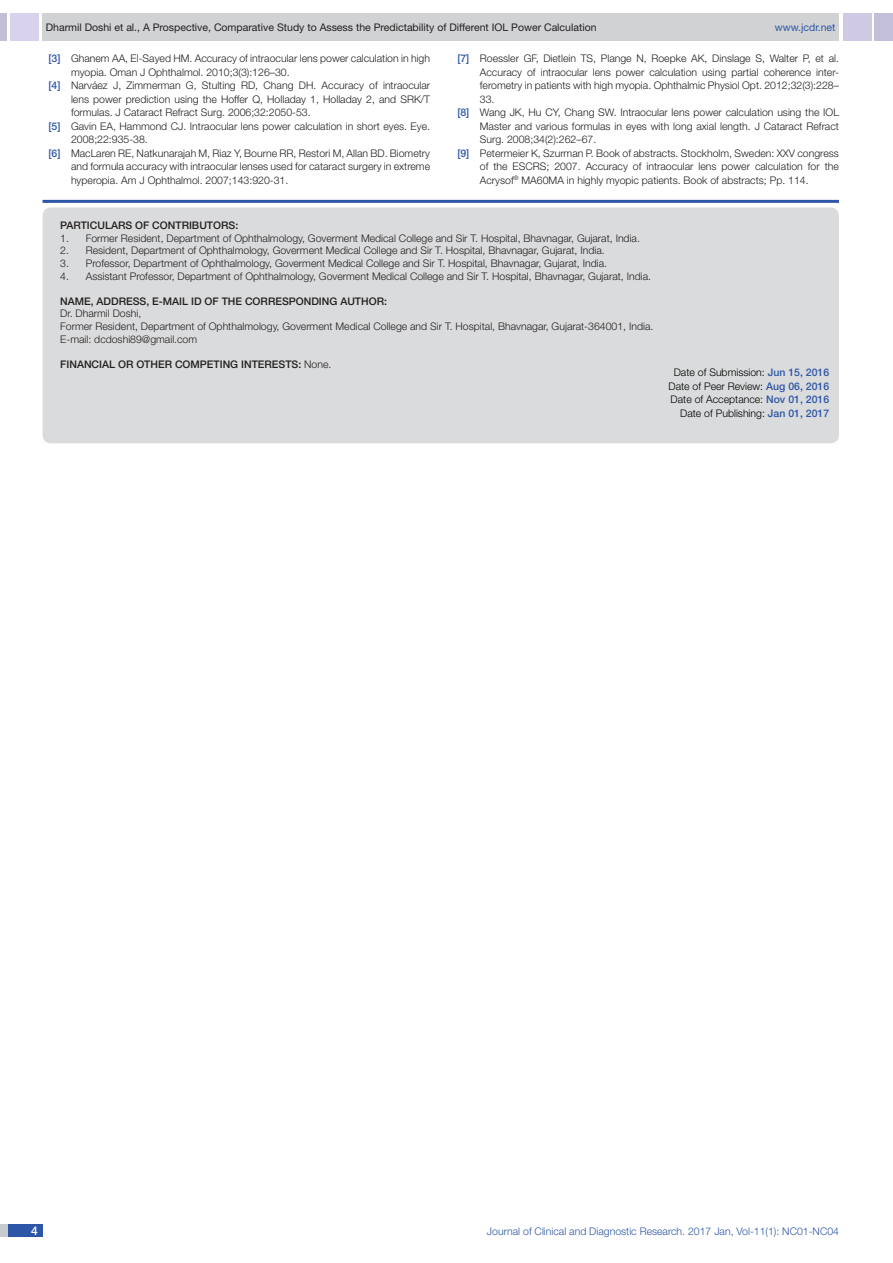
<style>
.page{position:relative;width:893px;height:1263px;background:#fff}
.page>*{position:absolute;margin:0;border:0;box-sizing:border-box;transform-origin:0 0}
.t1{font:500 12px "Helvetica Neue";color:#fff}
.con_particulars{font:300 10.5px "Helvetica Neue";color:#231f20}
.t2{font:300 10.5px "Helvetica Neue";color:#000}
.con_particulars-2{font:500 10.5px "Helvetica Neue";color:#231f20}
.t3{font:10.5px "Helvetica Neue";color:#231f20}
.t4{font:300 10.5px "Helvetica Neue";color:#2d56a6}
.t5{font:10.5px "Helvetica Neue";color:#2d56a6}
.s1{font-weight:500;color:#2d56a6}
.s2{font-weight:500}
</style>
<div class="page">
<div style="left:0;top:13px;width:7px;height:28px;background:#c3bfd8"></div>
<div style="left:10px;top:13px;width:29px;height:28px;background:#d9d2ec"></div>
<div style="left:43px;top:13px;width:796px;height:28px;background:#d1d2d4"></div>
<div style="left:875px;top:13px;width:18px;height:28px;background:#c3bfd8"></div>
<div style="left:843px;top:13px;width:29px;height:28px;background:#cfc9e3"></div>
<div style="left:0;top:1224px;width:43px;height:13px;background:#c7cbcf"></div>
<div style="left:8px;top:1224px;width:35px;height:13px;background:#2d56a6"></div>
<hr style="left:43px;top:200px;width:796px;height:3px;background:#2d56a6">
<div style="left:43px;top:207px;width:796px;height:236px;background:#dadbdc;border-radius:9px"></div>
<p class="t3" style="left:46px;top:21px;width:552px">Dharmil Doshi et al., A Prospective, Comparative Study to Assess the Predictability of Different IOL Power Calculation</p>
<p class="t5" style="left:775px;top:21px;width:62px">www.jcdr.net</p>
<p class="con_particulars" style="left:48px;top:52px;width:383px"><span class="s1">[3]</span> Ghanem AA, El-Sayed HM. Accuracy of intraocular lens power calculation in high</p>
<p class="con_particulars" style="left:71px;top:66px;width:220px">myopia. Oman J Ophthalmol. 2010;3(3):126–30.</p>
<p class="con_particulars" style="left:48px;top:79px;width:383px"><span class="s1">[4]</span> Narváez J, Zimmerman G, Stulting RD, Chang DH. Accuracy of intraocular</p>
<p class="con_particulars" style="left:71px;top:93px;width:361px">lens power prediction using the Hoffer Q, Holladay 1, Holladay 2, and SRK/T</p>
<p class="con_particulars" style="left:71px;top:106px;width:241px">formulas. J Cataract Refract Surg. 2006;32:2050-53.</p>
<p class="con_particulars" style="left:48px;top:120px;width:383px"><span class="s1">[5]</span> Gavin EA, Hammond CJ. Intraocular lens power calculation in short eyes. Eye.</p>
<p class="con_particulars" style="left:71px;top:133px;width:78px">2008;22:935-38.</p>
<p class="con_particulars" style="left:48px;top:147px;width:383px"><span class="s1">[6]</span> MacLaren RE, Natkunarajah M, Riaz Y, Bourne RR, Restori M, Allan BD. Biometry</p>
<p class="con_particulars" style="left:71px;top:160px;width:361px">and formula accuracy with intraocular lenses used for cataract surgery in extreme</p>
<p class="con_particulars" style="left:71px;top:174px;width:219px">hyperopia. Am J Ophthalmol. 2007;143:920-31.</p>
<p class="con_particulars" style="left:457px;top:52px;width:383px"><span class="s1">[7]</span> Roessler GF, Dietlein TS, Plange N, Roepke AK, Dinslage S, Walter P, et al.</p>
<p class="con_particulars" style="left:480px;top:66px;width:359px">Accuracy of intraocular lens power calculation using partial coherence inter-</p>
<p class="con_particulars" style="left:480px;top:79px;width:361px">ferometry in patients with high myopia. Ophthalmic Physiol Opt. 2012;32(3):228–</p>
<p class="con_particulars" style="left:480px;top:93px;width:16px">33.</p>
<p class="con_particulars" style="left:457px;top:106px;width:383px"><span class="s1">[8]</span> Wang JK, Hu CY, Chang SW. Intraocular lens power calculation using the IOL</p>
<p class="con_particulars" style="left:480px;top:120px;width:361px">Master and various formulas in eyes with long axial length. J Cataract Refract</p>
<p class="con_particulars" style="left:480px;top:133px;width:118px">Surg. 2008;34(2):262–67.</p>
<p class="con_particulars" style="left:457px;top:147px;width:383px"><span class="s1">[9]</span> Petermeier K, Szurman P. Book of abstracts. Stockholm, Sweden: XXV congress</p>
<p class="con_particulars" style="left:480px;top:160px;width:361px">of the ESCRS; 2007. Accuracy of intraocular lens power calculation for the</p>
<p class="con_particulars" style="left:480px;top:174px;width:330px">Acrysof<sup>®</sup> MA60MA in highly myopic patients. Book of abstracts; Pp. 114.</p>
<p class="con_particulars-2" style="left:60px;top:219px;width:8px">PAR</p>
<p class="con_particulars-2" style="left:81px;top:219px;width:25px">TICULAR</p>
<p class="con_particulars-2" style="left:125px;top:219px;width:114px">S OF CONTRI BUTORS:</p>
<p class="con_particulars" style="left:60px;top:232px;width:581px">1. Former Resident, Department of Ophthalmology, Goverment Medical College and Sir T. Hospital, Bhavnagar, Gujarat, India.</p>
<p class="con_particulars" style="left:60px;top:244px;width:546px">2. Resident, Department of Ophthalmology, Goverment Medical College and Sir T. Hospital, Bhavnagar, Gujarat, India.</p>
<p class="con_particulars" style="left:60px;top:257px;width:548px">3. Professor, Department of Ophthalmology, Goverment Medical College and Sir T. Hospital, Bhavnagar, Gujarat, India.</p>
<p class="con_particulars" style="left:60px;top:269px;width:592px">4. Assistant Professor, Department of Ophthalmology, Goverment Medical College and Sir T. Hospital, Bhavnagar, Gujarat, India.</p>
<p class="con_particulars-2" style="left:60px;top:295px;width:9px">NAME</p>
<p class="con_particulars-2" style="left:91px;top:295px;width:80px">, ADDRESS, E-MAIL</p>
<p class="con_particulars-2" style="left:191px;top:295px;width:78px">ID OF THE CORRE</p>
<p class="con_particulars-2" style="left:282px;top:295px;width:44px">SPONDING</p>
<p class="con_particulars-2" style="left:340px;top:295px;width:48px">AUTHOR:</p>
<p class="con_particulars" style="left:60px;top:307px;width:83px">Dr. Dharmil Doshi,</p>
<p class="con_particulars" style="left:60px;top:320px;width:595px">Former Resident, Department of Ophthalmology, Goverment Medical College and Sir T. Hospital, Bhavnagar, Gujarat-364001, India.</p>
<p class="con_particulars" style="left:60px;top:332px;width:138px">E-mail: dcdoshi89@gmail.com</p>
<p class="con_particulars-2" style="left:60px;top:358px;width:99px">Financ ial OR OTHER</p>
<p class="con_particulars-2" style="left:175px;top:358px;width:24px">COMPE</p>
<p class="con_particulars-2" style="left:214px;top:358px;width:13px">TING</p>
<p class="con_particulars-2" style="left:241px;top:358px;width:25px">INTERE</p>
<p class="con_particulars" style="left:279px;top:358px;width:54px"><span class="s2">STS:</span> None.</p>
<p class="t2" style="left:674px;top:366px;width:157px">Date of Submission: <span class="s1">Jun 15, 2016</span></p>
<p class="t2" style="left:668px;top:380px;width:162px">Date of Peer Review: <span class="s1">Aug 06, 2016</span></p>
<p class="t2" style="left:671px;top:393px;width:160px">Date of Acceptance: <span class="s1">Nov 01, 2016</span></p>
<p class="t2" style="left:680px;top:407px;width:150px">Date of Publishing: <span class="s1">Jan 01, 2017</span></p>
<p class="t1" style="left:31px;top:1223px;width:8px">4</p>
<p class="t4" style="left:487px;top:1225px;width:354px">Journal of Clinical and Diagnostic Research. 2017 Jan, Vol-11(1): NC01-NC04</p>
</div>
